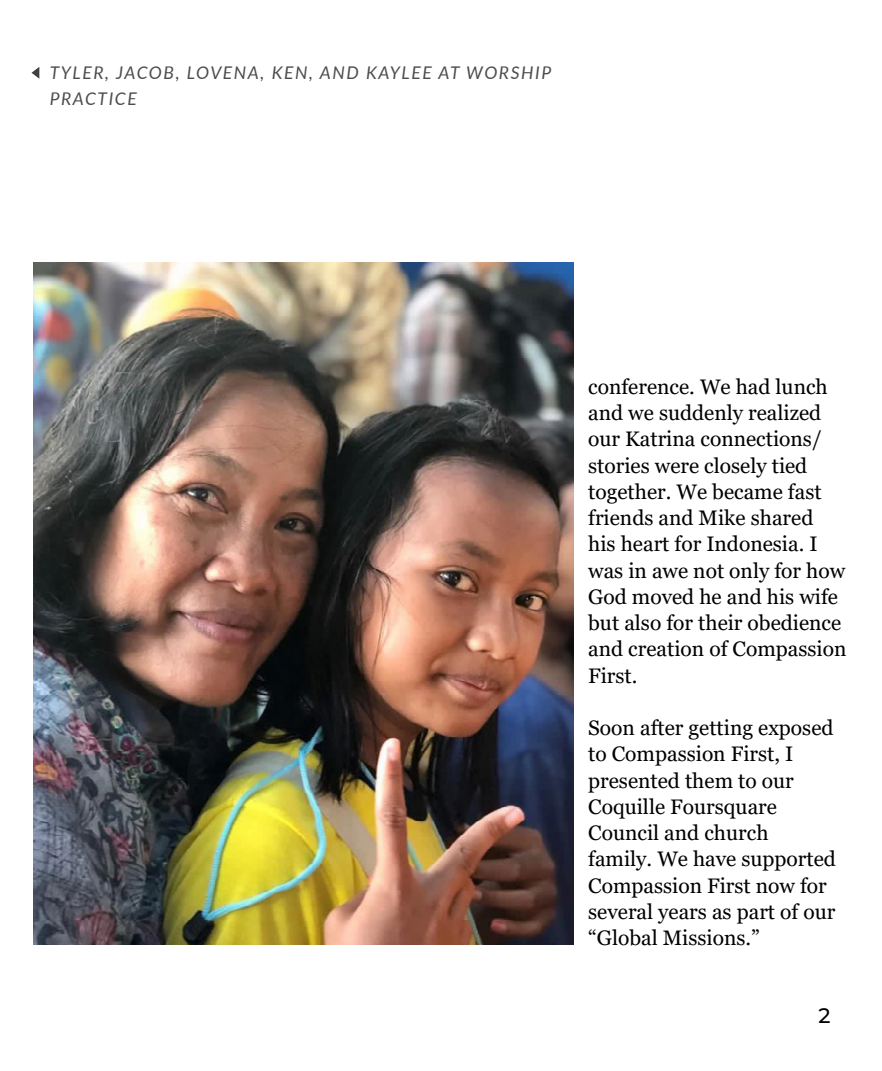
<style>
.page{position:relative;width:882px;height:1071px;background:#fff}
.page>*{position:absolute;margin:0;border:0;box-sizing:border-box;transform-origin:0 0}
.t1{font:21px/26.2px "Georgia";color:#000}
.t2{font:500 21px "Montserrat";color:#000}
.t3{font:italic 17.5px/26.2px "Lato";letter-spacing:.09em;color:#4d4d4f}
</style>
<div class="page">
<img style="left:33px;top:262px;width:541px;height:683px">
<svg style="left:32px;top:67px;width:7px;height:12px"></svg>
<p class="t3" style="left:50px;top:59px;width:503px">TYLER, JACOB, LOVENA, KEN, AND KAYLEE AT WORSHIP<br>PRACTICE</p>
<p class="t1" style="left:588px;top:374px;width:260px">conference. We had lunch and we suddenly realized our Katrina connections/ stories were closely tied together. We became fast friends and Mike shared<br>his heart for Indonesia. I was in awe not only for how<br>God moved he and his wife but also for their obedience and creation of Compassion<br>First.</p>
<p class="t1" style="left:588px;top:715px;width:249px">Soon after getting exposed to Compassion First, I presented them to our<br>Coquille Foursquare<br>Council and church family. We have supported<br>Compassion First now for several years as part of our “Global Missions.”</p>
<p class="t2" style="left:818px;top:1001px;width:14px">2</p>
</div>
